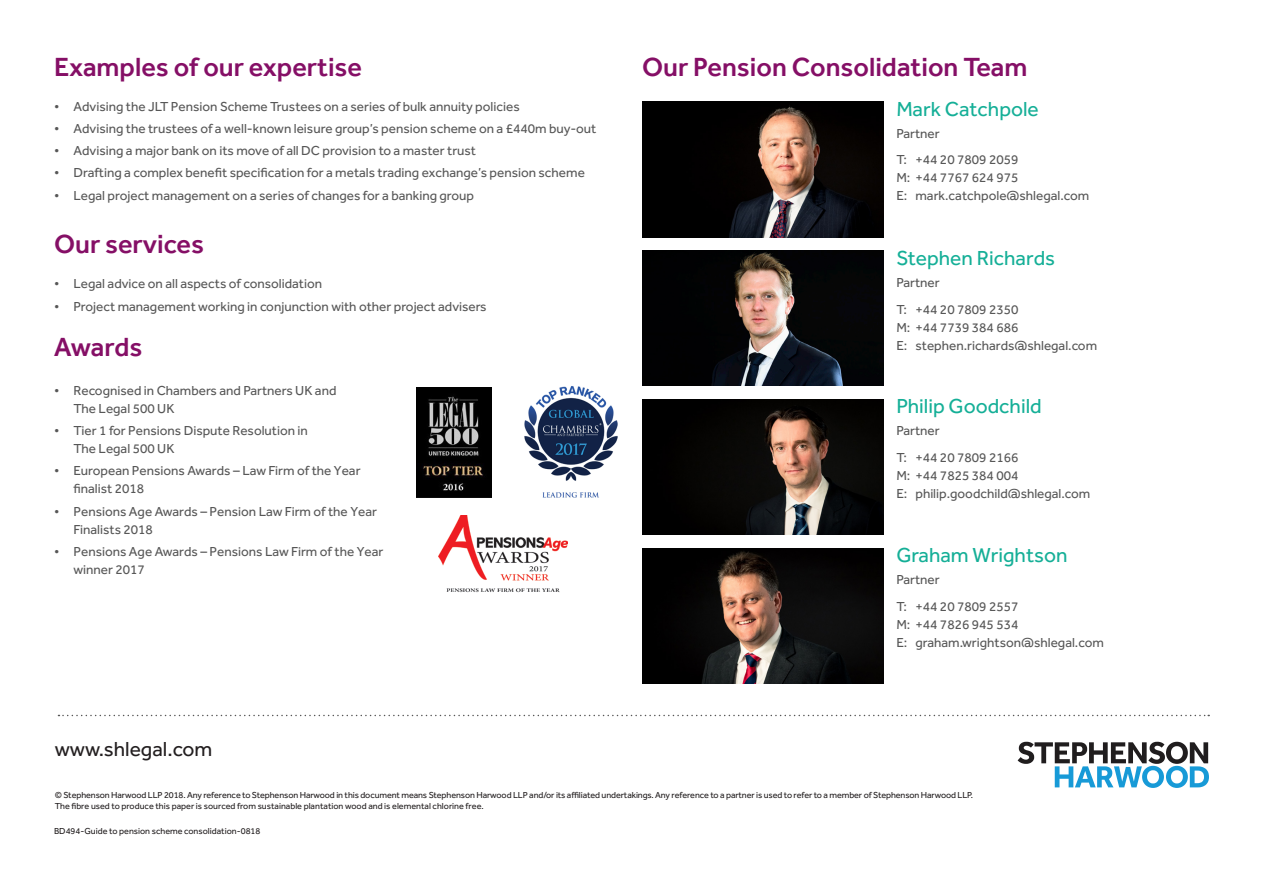
<style>
.page{position:relative;width:1263px;height:893px;background:#fff}
.page>*{position:absolute;margin:0;border:0;box-sizing:border-box;transform-origin:0 0}
.second_head{font:500 27px "Effra";color:#850f66}
.Profile_name{font:21px "Effra";color:#15af97}
.t1{font:21px "Effra";color:#231f20}
.Profile_details{font:13.5px/18px "Effra";color:#575757}
.t2{font:9px/10.8px "Effra";letter-spacing:-.01em;color:#231f20}
</style>
<div class="page">
<svg style="left:58px;top:715px;width:1151px;height:1px"></svg>
<svg style="left:1017px;top:742px;width:192px;height:46px"></svg>
<img style="left:642px;top:250px;width:241px;height:136px">
<img style="left:525px;top:386px;width:92px;height:112px">
<img style="left:417px;top:388px;width:74px;height:110px">
<img style="left:439px;top:515px;width:129px;height:78px">
<img style="left:642px;top:399px;width:241px;height:136px">
<img style="left:642px;top:548px;width:241px;height:136px">
<img style="left:642px;top:102px;width:241px;height:135px">
<p class="second_head" style="left:54px;top:50px;width:310px">Examples of our expertise</p>
<p class="Profile_details" style="left:54px;top:97px;width:467px">• Advising the JLT Pension Scheme Trustees on a series of bulk annuity policies</p>
<p class="Profile_details" style="left:54px;top:119px;width:544px">• Advising the trustees of a well-known leisure group’s pension scheme on a £440m buy-out</p>
<p class="Profile_details" style="left:54px;top:141px;width:424px">• Advising a major bank on its move of all DC provision to a master trust</p>
<p class="Profile_details" style="left:54px;top:164px;width:532px">• Drafting a complex benefit specification for a metals trading exchange’s pension scheme</p>
<p class="Profile_details" style="left:54px;top:186px;width:422px">• Legal project management on a series of changes for a banking group</p>
<p class="second_head" style="left:54px;top:228px;width:152px">Our services</p>
<p class="Profile_details" style="left:54px;top:275px;width:270px">• Legal advice on all aspects of consolidation</p>
<p class="Profile_details" style="left:54px;top:297px;width:434px">• Project management working in conjunction with other project advisers</p>
<p class="second_head" style="left:54px;top:331px;width:90px">Awards</p>
<p class="Profile_details" style="left:73px;top:381px;width:264px;text-indent:-19px">• Recognised in Chambers and Partners UK and<br>The Legal 500 UK</p>
<p class="Profile_details" style="left:73px;top:421px;width:236px;text-indent:-19px">• Tier 1 for Pensions Dispute Resolution in<br>The Legal 500 UK</p>
<p class="Profile_details" style="left:73px;top:462px;width:289px;text-indent:-19px">• European Pensions Awards – Law Firm of the Year finalist 2018</p>
<p class="Profile_details" style="left:73px;top:502px;width:305px;text-indent:-19px">• Pensions Age Awards – Pension Law Firm of the Year<br>Finalists 2018</p>
<p class="Profile_details" style="left:73px;top:542px;width:311px;text-indent:-19px">• Pensions Age Awards – Pensions Law Firm of the Year winner 2017</p>
<p class="t1" style="left:55px;top:736px;width:159px">www.shlegal.com</p>
<p class="second_head" style="left:642px;top:50px;width:387px">Our Pension Consolidation Team</p>
<p class="Profile_name" style="left:896px;top:96px;width:144px">Mark Catchpole</p>
<p class="Profile_details" style="left:896px;top:124px;width:45px">Partner</p>
<p class="Profile_details" style="left:896px;top:151px;width:194px">T: +44 20 7809 2059<br>M: +44 7767 624 975<br>E: mark.catchpole@shlegal.com</p>
<p class="Profile_name" style="left:896px;top:246px;width:160px">Stephen Richards</p>
<p class="Profile_details" style="left:896px;top:274px;width:45px">Partner</p>
<p class="Profile_details" style="left:896px;top:300px;width:202px">T: +44 20 7809 2350<br>M: +44 7739 384 686<br>E: stephen.richards@shlegal.com</p>
<p class="Profile_name" style="left:896px;top:394px;width:147px">Philip Goodchild</p>
<p class="Profile_details" style="left:896px;top:422px;width:45px">Partner</p>
<p class="Profile_details" style="left:896px;top:448px;width:196px">T: +44 20 7809 2166<br>M: +44 7825 384 004<br>E: philip.goodchild@shlegal.com</p>
<p class="Profile_name" style="left:896px;top:543px;width:173px">Graham Wrightson</p>
<p class="Profile_details" style="left:896px;top:571px;width:45px">Partner</p>
<p class="Profile_details" style="left:896px;top:597px;width:209px">T: +44 20 7809 2557<br>M: +44 7826 945 534<br>E: graham.wrightson@shlegal.com</p>
<p class="t2" style="left:55px;top:789px;width:920px">© Stephenson Harwood LLP 2018. Any reference to Stephenson Harwood in this document means Stephenson Harwood LLP and/or its affiliated undertakings. Any reference to a partner is used to refer to a member of Stephenson Harwood LLP.<br>The fibre used to produce this paper is sourced from sustainable plantation wood and is elemental chlorine free.</p>
<p class="t2" style="left:54px;top:826px;width:208px">BD494-Guide to pension scheme consolidation-0818</p>
</div>
